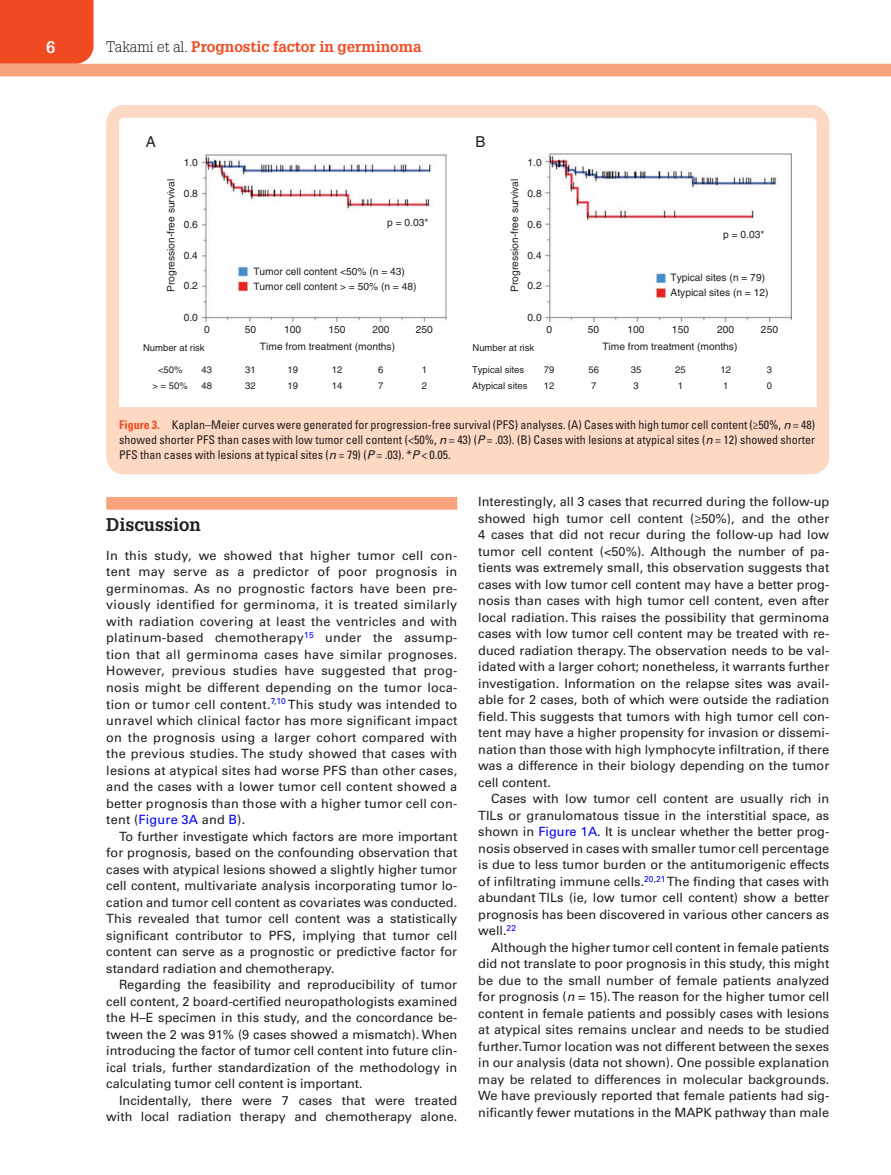
<style>
.page{position:relative;width:891px;height:1175px;background:#fff}
.page>*{position:absolute;margin:0;border:0;box-sizing:border-box;transform-origin:0 0}
.t1{font:700 18px "Glypha LT Std";color:#231f20}
.t2{font:700 16.5px "Glypha LT Std";color:#fff}
.t3{font:700 15px "Glypha LT Std";color:#f04b22}
.t4{font:15px "Helvetica";color:#231f20}
.t5{font:12.75px/16.5px "Univers LT Std";color:#231f20;text-align:justify}
.t6{font:condensed 12px/15px "Univers LT Std";color:#231f20;text-align:justify}
.t7{font:10.2px/14.9px "Helvetica";color:#231f20}
.t8{font:9.45px/16.2px "Helvetica";color:#231f20}
.s1{font-weight:300;color:#231f20}
.s2{font-weight:700;color:#f04b22}
.s3{font-style:italic;font-stretch:normal}
.s4{color:#00f}
.s5{font-style:italic}
</style>
<div class="page">
<div style="left:0;top:0;width:94px;height:64px;background:#f04b22"></div>
<div style="left:0;top:64px;width:891px;height:12px;background:#f7a37d"></div>
<div style="left:106px;top:497px;width:351px;height:12px;background:#f7a37d"></div>
<div style="left:110px;top:407px;width:716px;height:59px;background:#fdd8c3"></div>
<img style="left:202px;top:153px;width:589px;height:168px">
<div style="left:106px;top:105px;width:723px;height:369px;border:13px solid #fdd8c3;border-radius:12px"></div>
<p class="t2" style="left:46px;top:37px;width:11px">6</p>
<p class="t3" style="left:106px;top:37px;width:317px"><span class="s1">Takami et al.</span> Prognostic factor in germinoma</p>
<p class="t4" style="left:146px;top:133px;width:12px">A</p>
<p class="t4" style="left:476px;top:133px;width:12px">B</p>
<p class="t7" style="left:184px;top:155px;width:16px">1.0</p>
<p class="t7" style="left:528px;top:155px;width:16px">1.0</p>
<p class="t7" style="left:164px;top:292px;width:114px;rotate:-90deg">Progression-free survival</p>
<p class="t7" style="left:184px;top:186px;width:16px">0.8</p>
<p class="t7" style="left:184px;top:217px;width:16px">0.6</p>
<p class="t7" style="left:184px;top:248px;width:16px">0.4</p>
<p class="t7" style="left:184px;top:278px;width:16px">0.2</p>
<p class="t7" style="left:387px;top:215px;width:43px">p = 0.03*</p>
<p class="t7" style="left:253px;top:264px;width:153px">Tumor cell content &lt;50% (n = 43)</p>
<p class="t7" style="left:253px;top:279px;width:165px">Tumor cell content &gt; = 50% (n = 48)</p>
<p class="t7" style="left:507px;top:292px;width:114px;rotate:-90deg">Progression-free survival</p>
<p class="t7" style="left:528px;top:186px;width:16px">0.8</p>
<p class="t7" style="left:528px;top:217px;width:16px">0.6</p>
<p class="t7" style="left:528px;top:248px;width:16px">0.4</p>
<p class="t7" style="left:528px;top:278px;width:16px">0.2</p>
<p class="t7" style="left:723px;top:227px;width:43px">p = 0.03*</p>
<p class="t7" style="left:671px;top:270px;width:99px">Typical sites (n = 79)<br>Atypical sites (n = 12)</p>
<p class="t7" style="left:184px;top:310px;width:16px">0.0</p>
<p class="t7" style="left:528px;top:310px;width:16px">0.0</p>
<p class="t7" style="left:204px;top:322px;width:7px">0</p>
<p class="t7" style="left:245px;top:322px;width:13px">50</p>
<p class="t7" style="left:284px;top:322px;width:19px">100</p>
<p class="t7" style="left:329px;top:322px;width:19px">150</p>
<p class="t7" style="left:372px;top:322px;width:19px">200</p>
<p class="t7" style="left:416px;top:322px;width:19px">250</p>
<p class="t7" style="left:546px;top:322px;width:7px">0</p>
<p class="t7" style="left:588px;top:322px;width:13px">50</p>
<p class="t7" style="left:628px;top:322px;width:19px">100</p>
<p class="t7" style="left:672px;top:322px;width:19px">150</p>
<p class="t7" style="left:717px;top:322px;width:19px">200</p>
<p class="t7" style="left:761px;top:322px;width:19px">250</p>
<p class="t8" style="left:143px;top:339px;width:63px">Number at risk</p>
<p class="t7" style="left:260px;top:339px;width:137px">Time from treatment (months)</p>
<p class="t8" style="left:153px;top:361px;width:37px;text-align:center">&lt;50%<br>&gt; = 50%</p>
<p class="t8" style="left:202px;top:361px;width:12px">43<br>48</p>
<p class="t8" style="left:245px;top:361px;width:12px">31<br>32</p>
<p class="t8" style="left:287px;top:361px;width:12px">19<br>19</p>
<p class="t8" style="left:332px;top:361px;width:12px">12<br>14</p>
<p class="t8" style="left:378px;top:361px;width:7px">6<br>7</p>
<p class="t8" style="left:422px;top:361px;width:7px">1<br>2</p>
<p class="t7" style="left:602px;top:339px;width:137px">Time from treatment (months)</p>
<p class="t8" style="left:473px;top:339px;width:63px">Number at risk</p>
<p class="t8" style="left:472px;top:361px;width:57px">Typical sites<br>Atypical sites</p>
<p class="t8" style="left:544px;top:361px;width:12px">79<br>12</p>
<p class="t8" style="left:588px;top:361px;width:12px">56<br>7</p>
<p class="t8" style="left:631px;top:361px;width:12px">35<br>3</p>
<p class="t8" style="left:675px;top:361px;width:12px">25<br>1</p>
<p class="t8" style="left:720px;top:361px;width:12px">12<br>1</p>
<p class="t8" style="left:767px;top:361px;width:7px">3<br>0</p>
<p class="t6" style="left:119px;top:417px;width:698px"><span class="s2">Figure 3.</span> Kaplan–Meier curves were generated for progression-free survival (PFS) analyses. (A) Cases with high tumor cell content (≥50%, <span class="s3">n</span> = 48) showed shorter PFS than cases with low tumor cell content (&lt;50%, <span class="s3">n</span> = 43) (<span class="s3">P</span> = .03). (B) Cases with lesions at atypical sites (<span class="s3">n</span> = 12) showed shorter PFS than cases with lesions at typical sites (<span class="s3">n</span> = 79) (<span class="s3">P</span> = .03). *<span class="s3">P</span> &lt; 0.05.</p>
<h1 class="t1" style="left:106px;top:513px;width:96px">Discussion</h1>
<p class="t5" style="left:106px;top:547px;width:353px">In this study, we showed that higher tumor cell con&shy;tent may serve as a predictor of poor prognosis in germinomas. As no prognostic factors have been pre&shy;viously identified for germinoma, it is treated similarly with radiation covering at least the ventricles and with platinum-based chemotherapy<sup>15</sup> under the assump&shy;tion that all germinoma cases have similar prognoses.<br>However, previous studies have suggested that prog&shy;nosis might be different depending on the tumor loca&shy;tion or tumor cell content.<sup>7</sup><sup>,</sup><sup>10</sup> This study was intended to unravel which clinical factor has more significant impact on the prognosis using a larger cohort compared with the previous studies. The study showed that cases with lesions at atypical sites had worse PFS than other cases, and the cases with a lower tumor cell content showed a better prognosis than those with a higher tumor cell con&shy;tent (<span class="s4">Figure 3A</span> and <span class="s4">B</span>).</p>
<p class="t5" style="left:106px;top:828px;width:353px;text-indent:13px">To further investigate which factors are more important for prognosis, based on the confounding observation that cases with atypical lesions showed a slightly higher tumor cell content, multivariate analysis incorporating tumor lo&shy;cation and tumor cell content as covariates was conducted.<br>This revealed that tumor cell content was a statistically significant contributor to PFS, implying that tumor cell content can serve as a prognostic or predictive factor for standard radiation and chemotherapy.</p>
<p class="t5" style="left:106px;top:976px;width:353px;text-indent:13px">Regarding the feasibility and reproducibility of tumor cell content, 2 board-certified neuropathologists examined the H–E specimen in this study, and the concordance be&shy;tween the 2 was 91% (9 cases showed a mismatch). When introducing the factor of tumor cell content into future clin&shy;ical trials, further standardization of the methodology in calculating tumor cell content is important.</p>
<p class="t5" style="left:106px;top:1091px;width:353px;text-align:right">Incidentally, there were 7 cases that were treated with local radiation therapy and chemotherapy alone.</p>
<p class="t5" style="left:478px;top:493px;width:353px">Interestingly, all 3 cases that recurred during the follow-up showed high tumor cell content (≥50%), and the other 4 cases that did not recur during the follow-up had low tumor cell content (&lt;50%). Although the number of pa&shy;tients was extremely small, this observation suggests that cases with low tumor cell content may have a better prog&shy;nosis than cases with high tumor cell content, even after local radiation. This raises the possibility that germinoma cases with low tumor cell content may be treated with re&shy;duced radiation therapy. The observation needs to be val&shy;idated with a larger cohort; nonetheless, it warrants further investigation. Information on the relapse sites was avail&shy;able for 2 cases, both of which were outside the radiation field. This suggests that tumors with high tumor cell con&shy;tent may have a higher propensity for invasion or dissemi&shy;nation than those with high lymphocyte infiltration, if there was a difference in their biology depending on the tumor cell content.</p>
<p class="t5" style="left:478px;top:790px;width:353px;text-indent:13px">Cases with low tumor cell content are usually rich in TILs or granulomatous tissue in the interstitial space, as shown in <span class="s4">Figure 1A</span>. It is unclear whether the better prog&shy;nosis observed in cases with smaller tumor cell percentage is due to less tumor burden or the antitumorigenic effects of infiltrating immune cells.<sup>20</sup><sup>,</sup><sup>21</sup> The finding that cases with abundant TILs (ie, low tumor cell content) show a better prognosis has been discovered in various other cancers as well.<sup>22</sup></p>
<p class="t5" style="left:478px;top:939px;width:353px;text-indent:13px">Although the higher tumor cell content in female patients did not translate to poor prognosis in this study, this might be due to the small number of female patients analyzed for prognosis (<span class="s5">n</span> = 15). The reason for the higher tumor cell content in female patients and possibly cases with lesions at atypical sites remains unclear and needs to be studied further. Tumor location was not different between the sexes in our analysis (data not shown). One possible explanation may be related to differences in molecular backgrounds.<br>We have previously reported that female patients had sig&shy;nificantly fewer mutations in the MAPK pathway than male</p>
</div>
